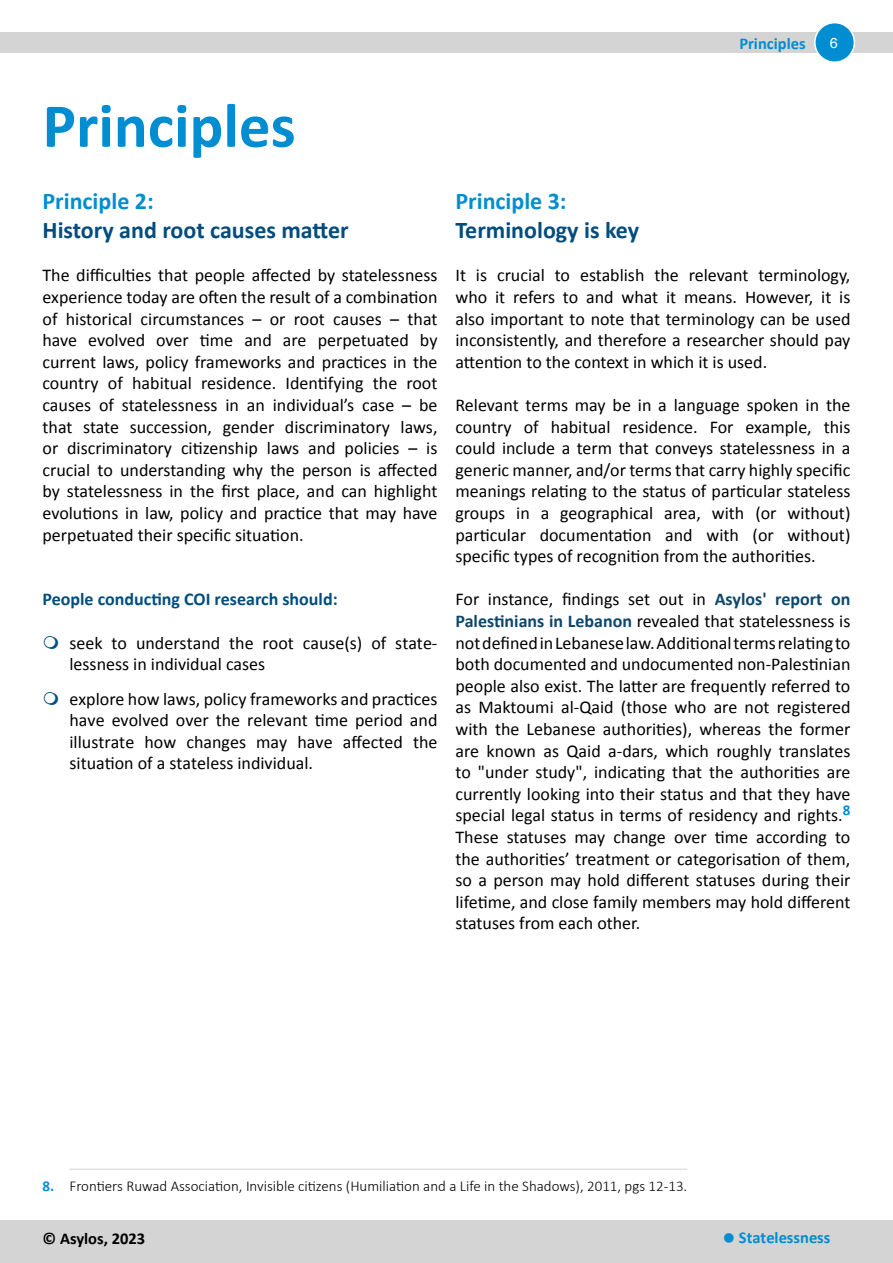
<style>
.page{position:relative;width:893px;height:1263px;background:#fff}
.page>*{position:absolute;margin:0;border:0;box-sizing:border-box;transform-origin:0 0}
.t1{font:700 63px "Calibri";color:#008dd1}
.Main_body_text{font:700 24px "Calibri";color:#004d7d}
.Main_body_text-2{font:700 24px "Calibri";color:#008dd1}
.Main_body_text-3{font:18px/21.6px "Calibri";color:#000;text-align:justify}
.Main_body_text-4{font:700 18px "Calibri";color:#004d7d}
.t2{font:700 16.5px "Calibri";color:#008dd1}
.t3{font:700 16.5px "Calibri";color:#000}
.t4{font:300 15px "Calibri";color:#000}
.t5{font:14.4px "Helvetica";color:#fff}
.s1{font-weight:700;color:#0c476d}
.s2{font-weight:700;color:#008dd1}
</style>
<div class="page">
<div style="left:0;top:32px;width:893px;height:21px;background:#d4d4d4"></div>
<div style="left:815px;top:23px;width:39px;height:39px;background:#008dd1;border-radius:50%"></div>
<div style="left:814px;top:22px;width:41px;height:41px;border:2px solid #fff;border-radius:50%"></div>
<div style="left:0;top:1220px;width:893px;height:43px;background:#d4d4d4"></div>
<hr style="left:70px;top:1169px;width:617px;height:1px;background:#d4d4d4">
<p class="t2" style="left:739px;top:32px;width:68px">Principles</p>
<p class="t5" style="left:830px;top:32px;width:10px">6</p>
<p class="t1" style="left:43px;top:81px;width:255px">Principles</p>
<p class="Main_body_text-2" style="left:43px;top:184px;width:113px">Principle 2:</p>
<p class="Main_body_text" style="left:43px;top:213px;width:308px">History and root causes matter</p>
<p class="Main_body_text-3" style="left:43px;top:264px;width:396px">The difficulties that people affected by statelessness experience today are often the result of a combination of historical circumstances – or root causes – that have evolved over time and are perpetuated by current laws, policy frameworks and practices in the country of habitual residence. Identifying the root causes of statelessness in an individual’s case – be that state succession, gender discriminatory laws, or discriminatory citizenship laws and policies – is crucial to understanding why the person is affected by statelessness in the first place, and can highlight evolutions in law, policy and practice that may have perpetuated their specific situation.</p>
<p class="Main_body_text-4" style="left:43px;top:587px;width:297px">People conducting COI research should:</p>
<p class="Main_body_text-3" style="left:70px;top:631px;width:369px">seek to understand the root cause(s) of state&shy;lessness in individual cases</p>
<p class="Main_body_text-3" style="left:70px;top:687px;width:369px">explore how laws, policy frameworks and practices have evolved over the relevant time period and illustrate how changes may have affected the situation of a stateless individual.</p>
<p class="Main_body_text-2" style="left:455px;top:184px;width:113px">Principle 3:</p>
<p class="Main_body_text" style="left:455px;top:213px;width:185px">Terminology is key</p>
<p class="Main_body_text-3" style="left:455px;top:264px;width:396px">It is crucial to establish the relevant terminology, who it refers to and what it means. However, it is also important to note that terminology can be used inconsistently, and therefore a researcher should pay attention to the context in which it is used.</p>
<p class="Main_body_text-3" style="left:455px;top:394px;width:396px">Relevant terms may be in a language spoken in the country of habitual residence. For example, this could include a term that conveys statelessness in a generic manner, and/or terms that carry highly specific meanings relating to the status of particular stateless groups in a geographical area, with (or without) particular documentation and with (or without) specific types of recognition from the authorities.</p>
<p class="Main_body_text-3" style="left:455px;top:588px;width:396px">For instance, findings set out in <span class="s1">Asylos' report on Palestinians in Lebanon</span> revealed that statelessness is not defined in Lebanese law. Additional terms relating to both documented and undocumented non-Palestinian people also exist. The latter are frequently referred to as Maktoumi al-Qaid (those who are not registered with the Lebanese authorities), whereas the former are known as Qaid a-dars, which roughly translates to "under study", indicating that the authorities are currently looking into their status and that they have special legal status in terms of residency and rights.<sup>8<br></sup>These statuses may change over time according to the authorities’ treatment or categorisation of them, so a person may hold different statuses during their lifetime, and close family members may hold different statuses from each other.</p>
<p class="t4" style="left:43px;top:1176px;width:646px"><span class="s2">8.</span> Frontiers Ruwad Association, Invisible citizens (Humiliation and a Life in the Shadows), 2011, pgs 12-13.</p>
<p class="t3" style="left:43px;top:1227px;width:104px">© Asylos, 2023</p>
<p class="t2" style="left:723px;top:1226px;width:109px">● Statelessness</p>
</div>
